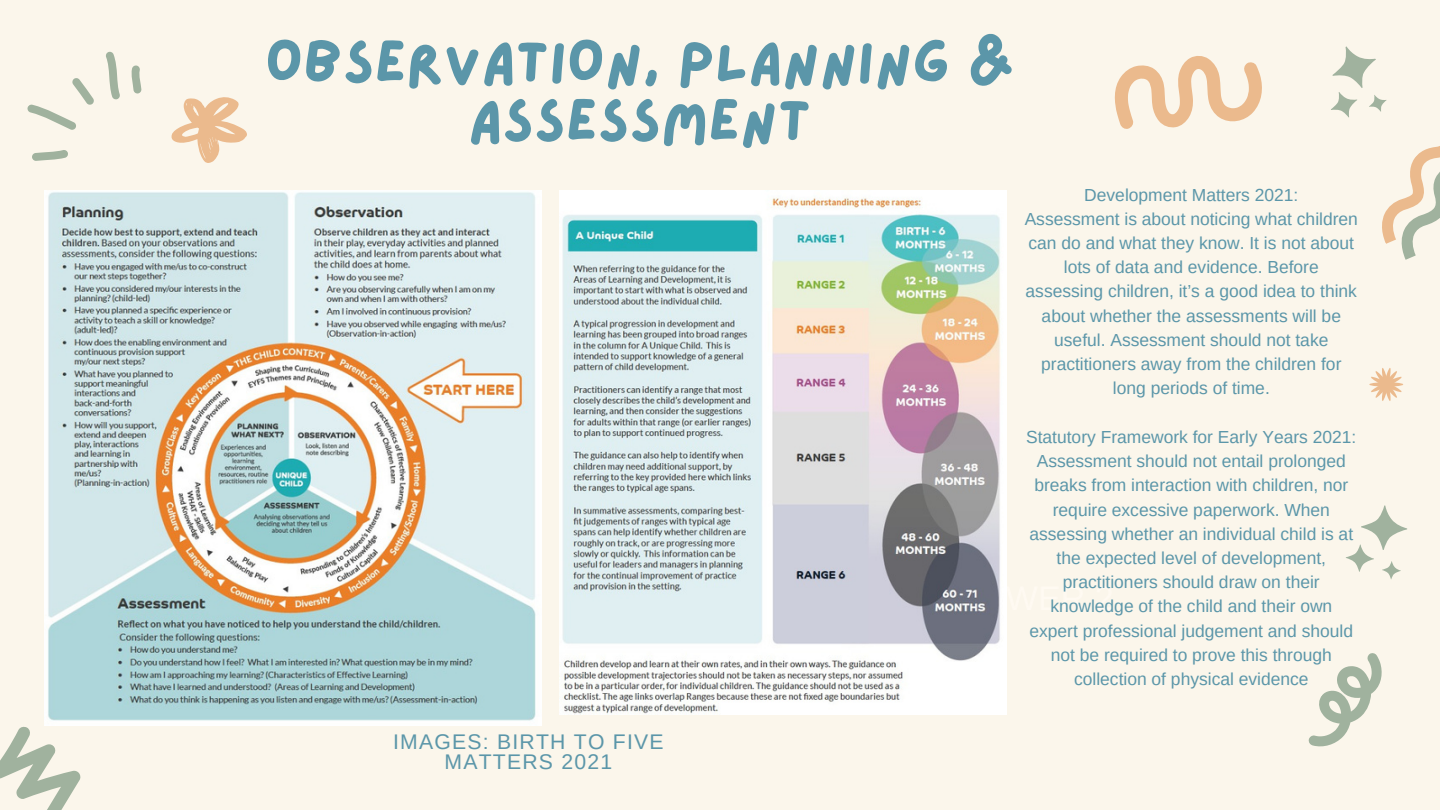
<style>
.page{position:relative;width:1440px;height:810px;background:#fbf6eb}
.page>*{position:absolute;margin:0;border:0;box-sizing:border-box;transform-origin:0 0}
.t1{font:58.95px/58.5px "Lazydog";color:#5b96a9;text-align:center}
.t2{font:21.15px/20.2px "Arimo";letter-spacing:.06em;color:#5b96a9;text-align:center}
.t3{font:17.4px/24.3px "Arimo";color:#5b96a9;text-align:center}
</style>
<div class="page">
<svg style="left:27px;top:51px;width:115px;height:110px"></svg>
<svg style="left:0;top:726px;width:81px;height:84px"></svg>
<svg style="left:171px;top:97px;width:76px;height:66px"></svg>
<svg style="left:1331px;top:46px;width:109px;height:214px"></svg>
<svg style="left:1114px;top:56px;width:148px;height:73px"></svg>
<svg style="left:1346px;top:505px;width:61px;height:74px"></svg>
<svg style="left:1308px;top:653px;width:74px;height:94px"></svg>
<svg style="left:1369px;top:368px;width:35px;height:33px"></svg>
<img style="left:44px;top:190px;width:497px;height:536px">
<img style="left:559px;top:190px;width:448px;height:524px">
<h1 class="t1" style="left:265px;top:35px;width:751px">OBSERVATION, PLANNING &amp;<br>ASSESSMENT</h1>
<p class="t3" style="left:1084px;top:182px;width:216px">Development Matters 2021:</p>
<p class="t3" style="left:1025px;top:207px;width:335px">Assessment is about noticing what children can do and what they know. It is not about lots of data and evidence. Before assessing children, it’s a good idea to think about whether the assessments will be useful. Assessment should not take practitioners away from the children for long periods of time.</p>
<p class="t3" style="left:1026px;top:425px;width:332px">Statutory Framework for Early Years 2021:<br>Assessment should not entail prolonged breaks from interaction with children, nor require excessive paperwork. When assessing whether an individual child is at the expected level of development, practitioners should draw on their knowledge of the child and their own expert professional judgement and should not be required to prove this through collection of physical evidence</p>
<p class="t2" style="left:393px;top:731px;width:272px">IMAGES: BIRTH TO FIVE<br>MATTERS 2021</p>
</div>
